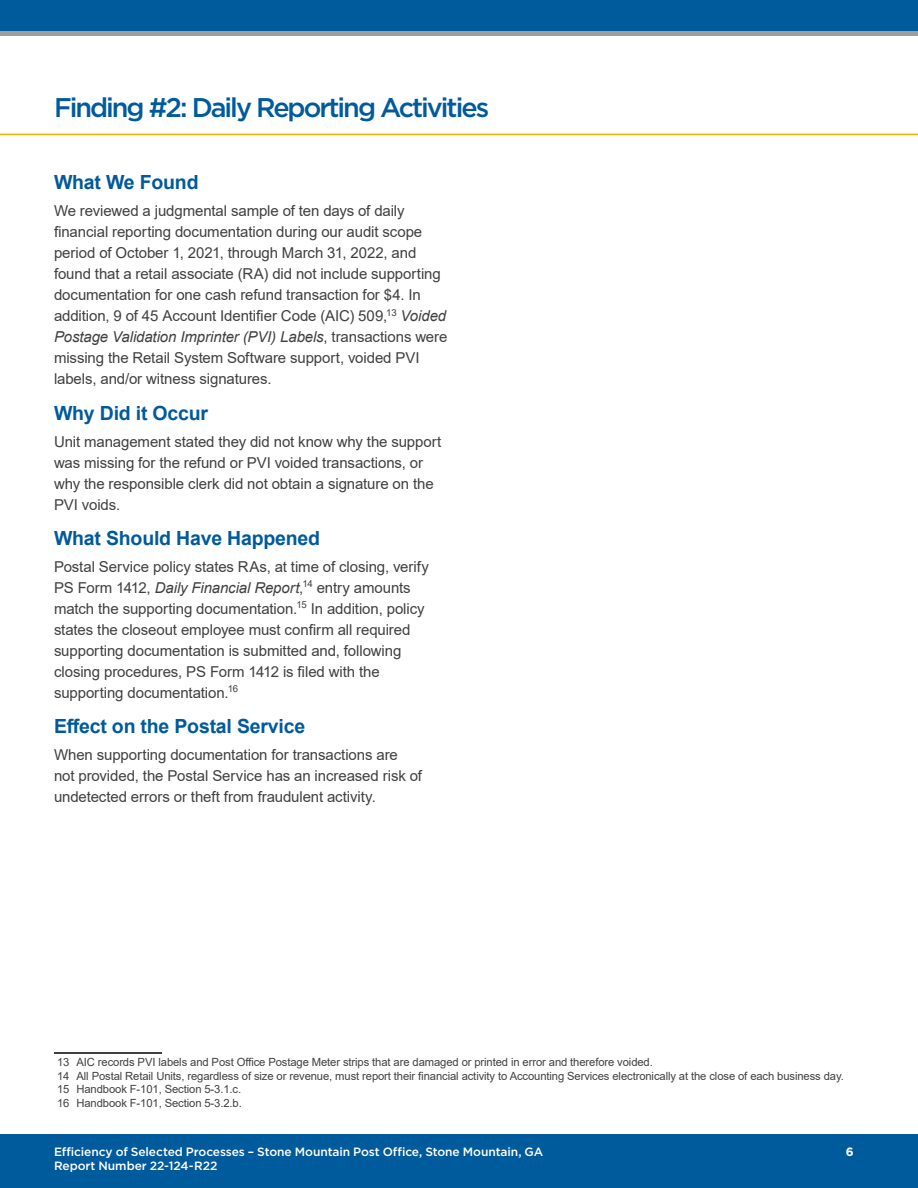
<style>
.page{position:relative;width:918px;height:1188px;background:#fff}
.page>*{position:absolute;margin:0;border:0;box-sizing:border-box;transform-origin:0 0}
.t1{font:500 27px "Gotham";letter-spacing:-.075em;color:#005a9c}
.t2{font:700 19.5px "Arial";letter-spacing:-.01em;color:#005a9c}
.t3{font:15px/21px "Arial";letter-spacing:-.005em;color:#403f41}
.t4{font:500 12px/13.5px "Gotham";letter-spacing:-.005em;color:#fff}
.t5{font:700 12px "Gotham";color:#fff}
.t6{font:11.25px/13.5px "Arial";letter-spacing:-.01em;color:#414042}
.s1{font-style:italic}
</style>
<div class="page">
<div style="left:0;top:1134px;width:918px;height:54px;background:#005b9d"></div>
<hr style="left:54px;top:1052px;width:108px;height:2px;background:#000">
<hr style="left:0;top:134px;width:918px;height:1px;background:#ffaf00">
<div style="left:0;top:0;width:918px;height:31px;background:#005b9d"></div>
<hr style="left:0;top:32px;width:918px;height:4px;background:#9e9e9e">
<h1 class="t1" style="left:54px;top:92px;width:437px">Finding #2: Daily Reporting Activities</h1>
<h2 class="t2" style="left:54px;top:169px;width:146px">What We Found</h2>
<p class="t3" style="left:54px;top:200px;width:395px">We reviewed a judgmental sample of ten days of daily financial reporting documentation during our audit scope period of October 1, 2021, through March 31, 2022, and found that a retail associate (RA) did not include supporting documentation for one cash refund transaction for $4. In addition, 9 of 45 Account Identifier Code (AIC) 509,<sup>13</sup> <span class="s1">Voided Postage Validation Imprinter (PVI) Labels</span>, transactions were missing the Retail System Software support, voided PVI labels, and/or witness signatures.</p>
<h2 class="t2" style="left:54px;top:399px;width:156px">Why Did it Occur</h2>
<p class="t3" style="left:54px;top:431px;width:389px">Unit management stated they did not know why the support was missing for the refund or PVI voided transactions, or why the responsible clerk did not obtain a signature on the PVI voids.</p>
<h2 class="t2" style="left:54px;top:524px;width:268px">What Should Have Happened</h2>
<p class="t3" style="left:54px;top:556px;width:376px">Postal Service policy states RAs, at time of closing, verify PS Form 1412, <span class="s1">Daily Financial Report</span>,<sup>14</sup> entry amounts match the supporting documentation.<sup>15</sup> In addition, policy states the closeout employee must confirm all required supporting documentation is submitted and, following closing procedures, PS Form 1412 is filed with the supporting documentation.<sup>16</sup></p>
<h2 class="t2" style="left:54px;top:712px;width:253px">Effect on the Postal Service</h2>
<p class="t3" style="left:54px;top:744px;width:370px">When supporting documentation for transactions are not provided, the Postal Service has an increased risk of undetected errors or theft from fraudulent activity.</p>
<p class="t6" style="left:57px;top:1056px;width:788px">13 AIC records PVI labels and Post Office Postage Meter strips that are damaged or printed in error and therefore voided.<br>14 All Postal Retail Units, regardless of size or revenue, must report their financial activity to Accounting Services electronically at the close of each business day.<br>15 Handbook F-101, Section 5-3.1.c.<br>16 Handbook F-101, Section 5-3.2.b.</p>
<p class="t4" style="left:54px;top:1145px;width:491px">Efficiency of Selected Processes – Stone Mountain Post Office, Stone Mountain, GA<br>Report Number 22-124-R22</p>
<p class="t5" style="left:846px;top:1145px;width:9px">6</p>
</div>
